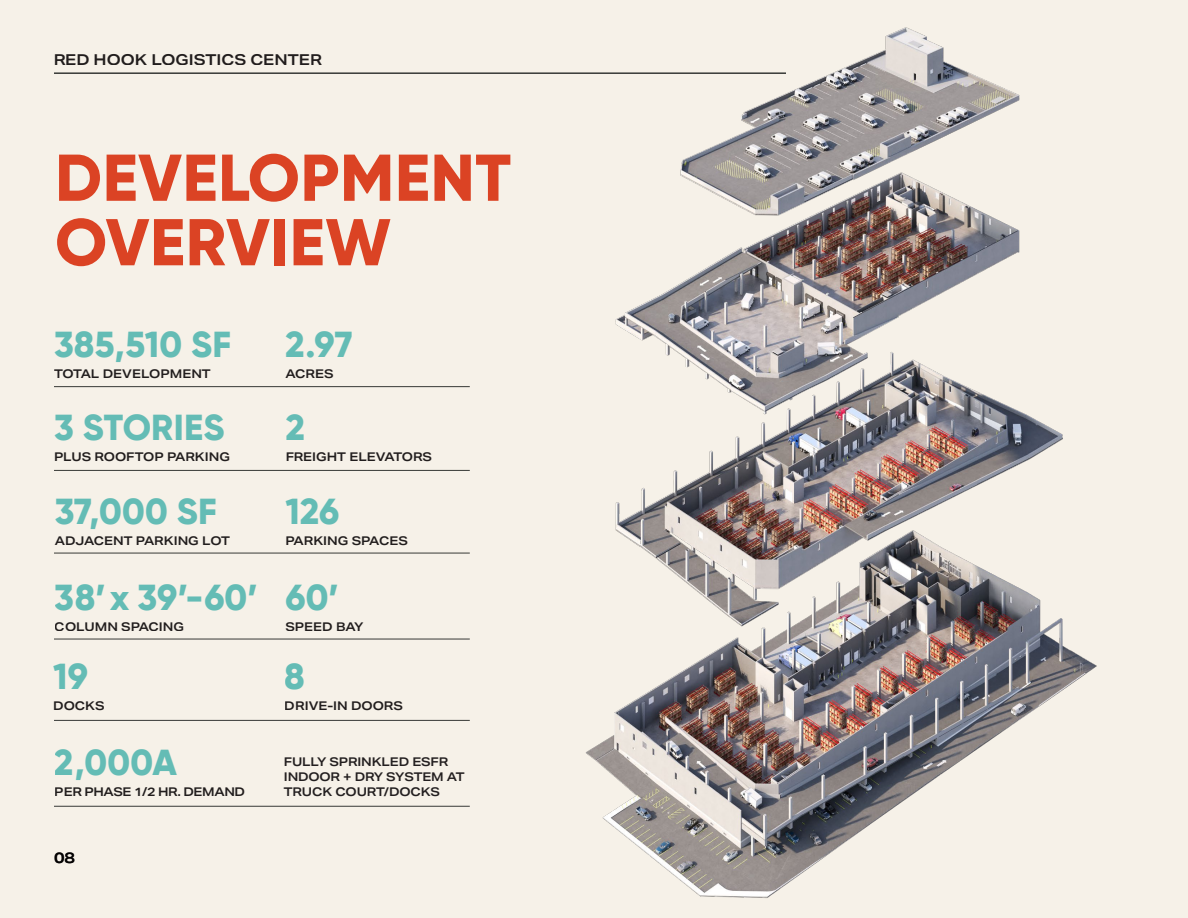
<style>
.page{position:relative;width:1188px;height:918px;background:#f6f1e8}
.page>*{position:absolute;margin:0;border:0;box-sizing:border-box;transform-origin:0 0}
.t1{font:800 66px "Gilroy";letter-spacing:.01em;color:#db4324}
.t2{font:800 36px "Gilroy";letter-spacing:.005em;color:#68c7c7}
.t3{font:600 15px "Aktiv Grotesk Ex";color:#231f20}
.t4{font:600 12px/15px "Aktiv Grotesk Ex";letter-spacing:-.005em;color:#231f20}
.t5{font:600 12px "Aktiv Grotesk Ex";letter-spacing:-.03em;color:#231f20}
</style>
<div class="page">
<img style="left:585px;top:27px;width:512px;height:871px">
<hr style="left:54px;top:72px;width:732px;height:2px;background:#373936">
<hr style="left:54px;top:386px;width:416px;height:1px;background:#373936">
<hr style="left:54px;top:553px;width:416px;height:1px;background:#373936">
<hr style="left:54px;top:470px;width:416px;height:1px;background:#373936">
<hr style="left:54px;top:639px;width:416px;height:1px;background:#373936">
<hr style="left:54px;top:720px;width:416px;height:1px;background:#373936">
<hr style="left:54px;top:806px;width:416px;height:1px;background:#373936">
<p class="t3" style="left:53px;top:51px;width:270px">RED HOOK LOGISTICS CENTER</p>
<p class="t1" style="left:55px;top:136px;width:457px">DEVELOPMENT</p>
<p class="t1" style="left:55px;top:201px;width:338px">OVERVIEW</p>
<h2 class="t2" style="left:54px;top:322px;width:179px">385,510 SF</h2>
<p class="t4" style="left:54px;top:367px;width:158px">TOTAL DEVELOPMENT</p>
<h2 class="t2" style="left:54px;top:405px;width:172px">3 STORIES</h2>
<p class="t4" style="left:54px;top:450px;width:177px">PLUS ROOFTOP PARKING</p>
<h2 class="t2" style="left:55px;top:489px;width:164px">37,000 SF</h2>
<p class="t4" style="left:55px;top:533px;width:177px">ADJACENT PARKING LOT</p>
<h2 class="t2" style="left:55px;top:574px;width:205px">38’ x 39’-60’</h2>
<p class="t4" style="left:55px;top:619px;width:131px">COLUMN SPACING</p>
<h2 class="t2" style="left:53px;top:654px;width:36px">19</h2>
<p class="t4" style="left:53px;top:699px;width:53px">DOCKS</p>
<h2 class="t2" style="left:55px;top:740px;width:124px">2,000A</h2>
<p class="t5" style="left:55px;top:785px;width:192px">PER PHASE 1/2 HR. DEMAND</p>
<p class="t3" style="left:54px;top:849px;width:22px">08</p>
<h2 class="t2" style="left:286px;top:322px;width:68px">2.97</h2>
<p class="t4" style="left:286px;top:367px;width:49px">ACRES</p>
<h2 class="t2" style="left:286px;top:405px;width:21px">2</h2>
<p class="t4" style="left:286px;top:450px;width:148px">FREIGHT ELEVATORS</p>
<h2 class="t2" style="left:286px;top:489px;width:55px">126</h2>
<p class="t4" style="left:286px;top:533px;width:124px">PARKING SPACES</p>
<h2 class="t2" style="left:286px;top:574px;width:55px">60’</h2>
<p class="t4" style="left:286px;top:619px;width:80px">SPEED BAY</p>
<h2 class="t2" style="left:285px;top:654px;width:22px">8</h2>
<p class="t4" style="left:285px;top:699px;width:120px">DRIVE-IN DOORS</p>
<p class="t4" style="left:284px;top:754px;width:182px">FULLY SPRINKLED ESFR<br>INDOOR + DRY SYSTEM AT<br>TRUCK COURT/DOCKS</p>
</div>
